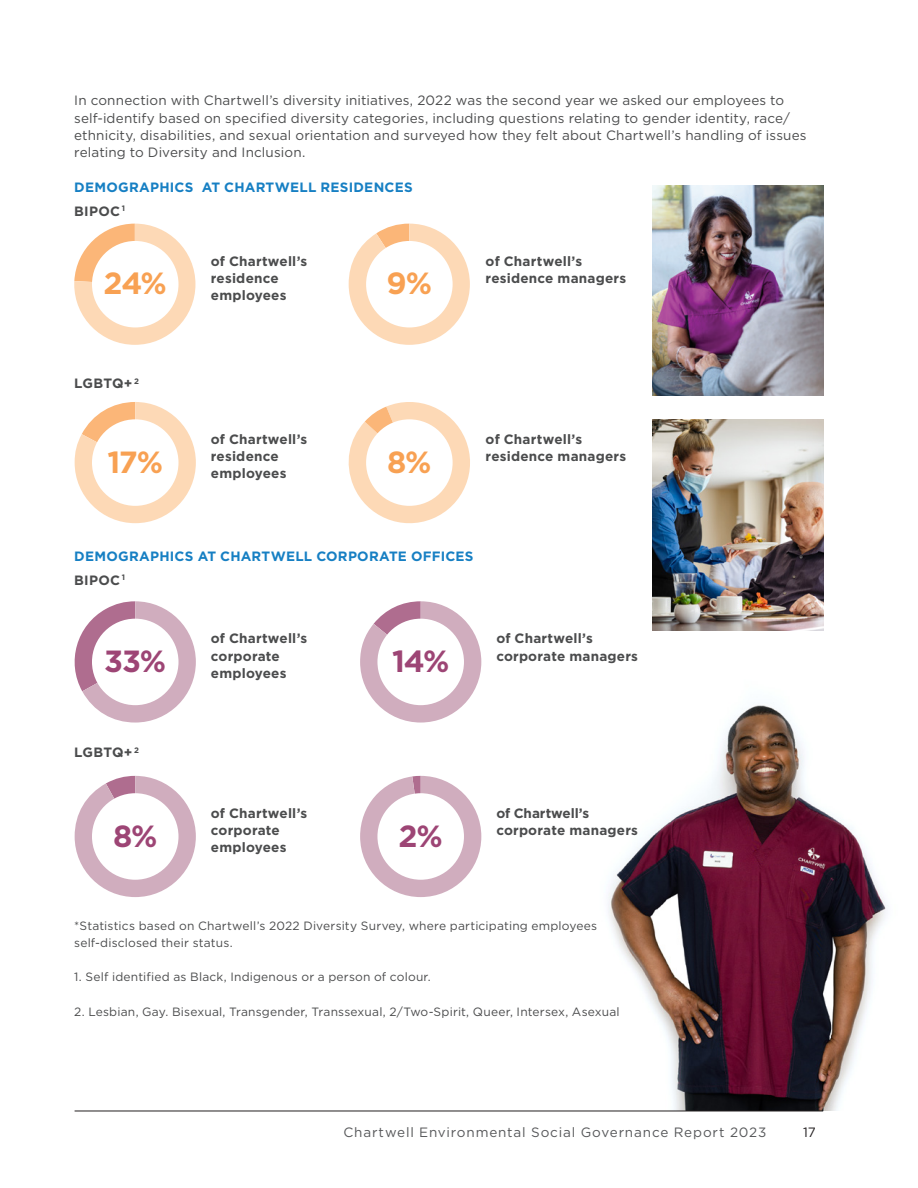
<style>
.page{position:relative;width:918px;height:1188px;background:#fff}
.page>*{position:absolute;margin:0;border:0;box-sizing:border-box;transform-origin:0 0}
.t1{font:700 30.6px "Gotham HTF";color:#f8a153}
.t2{font:700 30.6px "Gotham HTF";color:#9d4575}
.t3{font:13.5px/17.2px "Gotham HTF";letter-spacing:.01em;color:#4b4c4d}
.t4{font:700 13.5px/17.2px "Gotham HTF";letter-spacing:.015em;color:#4b4c4d}
.t5{font:700 13.5px/24px "Gotham HTF";letter-spacing:.02em;color:#167fc3}
.t6{font:13.5px "Gotham HTF";letter-spacing:.065em;color:#57585a}
.t7{font:13.5px "Gotham HTF";color:#231f20}
.t8{font:12px/17.2px "Gotham HTF";letter-spacing:.015em;color:#4b4c4d}
.s1{color:#4b4c4d}
</style>
<div class="page">
<img style="left:598px;top:703px;width:290px;height:408px">
<hr style="left:75px;top:1111px;width:748px;height:1px;background:#231f20">
<svg style="left:74px;top:224px;width:52px;height:52px"></svg>
<svg style="left:74px;top:224px;width:121px;height:121px;background:#fcd1a8"></svg>
<div style="left:92px;top:241px;width:87px;height:86px;background:#fff;border-radius:50%"></div>
<svg style="left:349px;top:224px;width:121px;height:121px"></svg>
<div style="left:366px;top:241px;width:87px;height:86px;background:#fff;border-radius:50%"></div>
<svg style="left:75px;top:402px;width:121px;height:121px"></svg>
<div style="left:92px;top:419px;width:87px;height:87px;background:#fff;border-radius:50%"></div>
<svg style="left:348px;top:402px;width:122px;height:122px"></svg>
<div style="left:366px;top:419px;width:87px;height:87px;background:#fff;border-radius:50%"></div>
<svg style="left:74px;top:601px;width:122px;height:122px"></svg>
<div style="left:92px;top:619px;width:87px;height:86px;background:#fff;border-radius:50%"></div>
<svg style="left:360px;top:601px;width:121px;height:122px"></svg>
<div style="left:377px;top:619px;width:87px;height:86px;background:#fff;border-radius:50%"></div>
<svg style="left:75px;top:776px;width:121px;height:121px"></svg>
<div style="left:92px;top:793px;width:87px;height:87px;background:#fff;border-radius:50%"></div>
<svg style="left:360px;top:776px;width:121px;height:121px"></svg>
<div style="left:377px;top:793px;width:87px;height:87px;background:#fff;border-radius:50%"></div>
<img style="left:652px;top:185px;width:172px;height:211px">
<img style="left:652px;top:420px;width:172px;height:210px">
<p class="t3" style="left:74px;top:92px;width:734px">In connection with Chartwell’s diversity initiatives, 2022 was the second year we asked our employees to self-identify based on specified diversity categories, including questions relating to gender identity, race/ ethnicity, disabilities, and sexual orientation and surveyed how they felt about Chartwell’s handling of issues relating to Diversity and Inclusion.</p>
<p class="t5" style="left:74px;top:174px;width:340px">DEMOGRAPHICS AT CHARTWELL RESIDENCES<br><span class="s1">BIPOC</span> <sup>1</sup></p>
<h1 class="t1" style="left:104px;top:266px;width:65px">24%</h1>
<p class="t4" style="left:211px;top:252px;width:98px">of Chartwell’s residence employees</p>
<h1 class="t1" style="left:387px;top:266px;width:47px">9%</h1>
<p class="t4" style="left:486px;top:252px;width:142px">of Chartwell’s residence managers</p>
<p class="t4" style="left:74px;top:374px;width:66px">LGBTQ+ <sup>2</sup></p>
<h1 class="t1" style="left:107px;top:444px;width:57px">17%</h1>
<p class="t4" style="left:211px;top:430px;width:98px">of Chartwell’s residence employees</p>
<h1 class="t1" style="left:387px;top:444px;width:46px">8%</h1>
<p class="t4" style="left:486px;top:430px;width:142px">of Chartwell’s residence managers</p>
<p class="t5" style="left:74px;top:543px;width:401px">DEMOGRAPHICS AT CHARTWELL CORPORATE OFFICES<br><span class="s1">BIPOC</span> <sup>1</sup></p>
<h1 class="t2" style="left:104px;top:644px;width:63px">33%</h1>
<p class="t4" style="left:211px;top:630px;width:98px">of Chartwell’s corporate employees</p>
<h1 class="t2" style="left:392px;top:644px;width:59px">14%</h1>
<p class="t4" style="left:496px;top:630px;width:143px">of Chartwell’s corporate managers</p>
<p class="t4" style="left:74px;top:743px;width:66px">LGBTQ+ <sup>2</sup></p>
<h1 class="t2" style="left:113px;top:818px;width:46px">8%</h1>
<p class="t4" style="left:211px;top:804px;width:98px">of Chartwell’s corporate employees</p>
<h1 class="t2" style="left:399px;top:818px;width:46px">2%</h1>
<p class="t4" style="left:496px;top:804px;width:143px">of Chartwell’s corporate managers</p>
<p class="t8" style="left:74px;top:916px;width:524px">*Statistics based on Chartwell’s 2022 Diversity Survey, where participating employees self-disclosed their status.</p>
<p class="t8" style="left:74px;top:968px;width:358px">1. Self identified as Black, Indigenous or a person of colour.</p>
<p class="t8" style="left:74px;top:1003px;width:547px">2. Lesbian, Gay. Bisexual, Transgender, Transsexual, 2/Two-Spirit, Queer, Intersex, Asexual</p>
<p class="t6" style="left:343px;top:1124px;width:425px">Chartwell Environmental Social Governance Report 2023</p>
<p class="t7" style="left:803px;top:1124px;width:14px">17</p>
</div>
